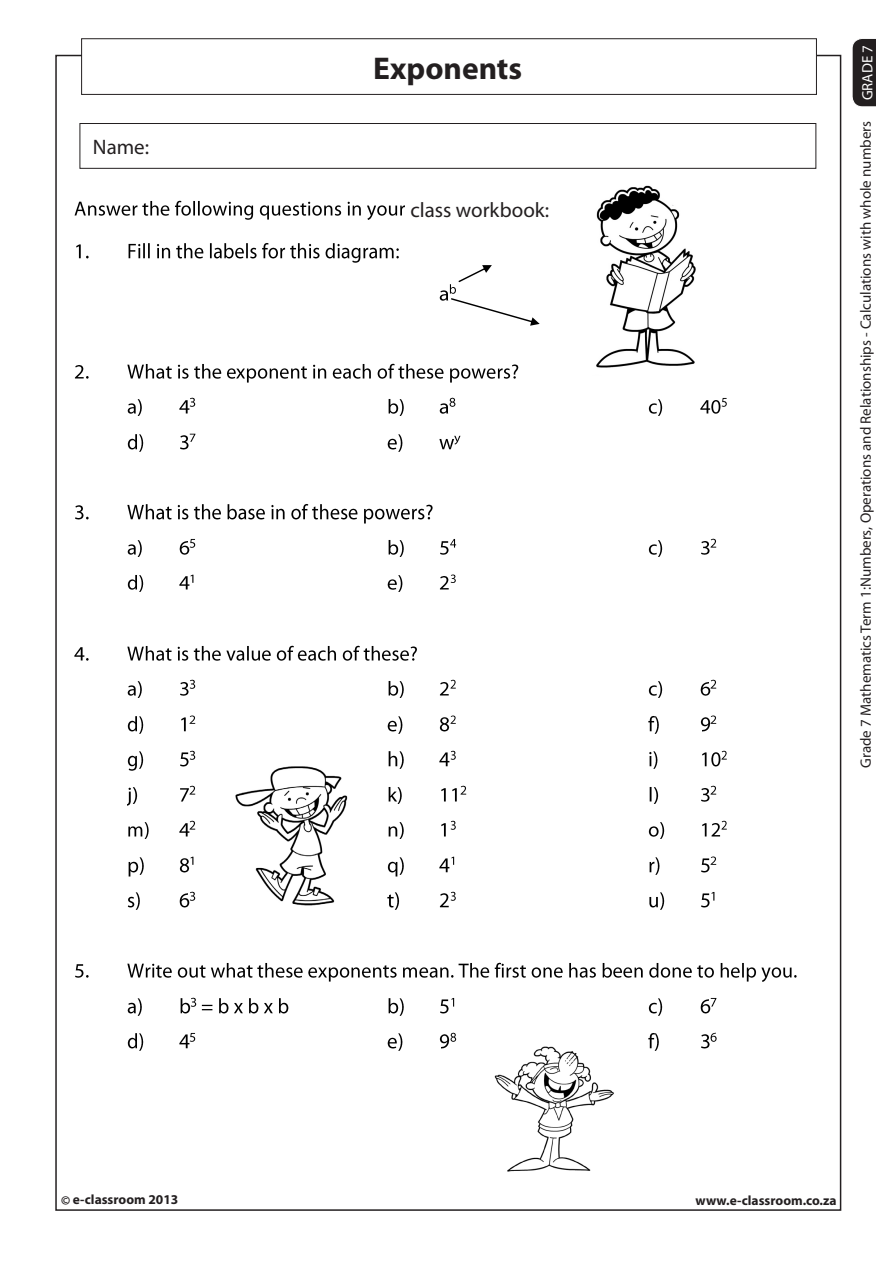
<style>
.page{position:relative;width:893px;height:1263px;background:#fff}
.page>*{position:absolute;margin:0;border:0;box-sizing:border-box;transform-origin:0 0}
.t1{font:700 31.5px "Myriad Pro";color:#231f20}
.t2{font:21px "Myriad Pro";color:#231f20}
.t3{font:15px "Myriad Pro";color:#231f20}
.t4{font:15px "Myriad Pro";color:#fff}
.t5{font:700 13.5px "Myriad Pro";color:#231f20}
</style>
<div class="page">
<div style="left:81px;top:38px;width:736px;height:57px;border:1px solid #231f20"></div>
<svg style="left:852px;top:38px;width:24px;height:69px;background:#332f30"></svg>
<svg style="left:80px;top:123px;width:736px;height:46px"></svg>
<img style="left:75px;top:200px;width:330px;height:20px">
<img style="left:76px;top:244px;width:13px;height:15px">
<img style="left:128px;top:243px;width:271px;height:20px">
<img style="left:440px;top:284px;width:10px;height:17px">
<img style="left:450px;top:282px;width:10px;height:12px">
<img style="left:75px;top:365px;width:14px;height:14px">
<img style="left:127px;top:364px;width:109px;height:15px">
<img style="left:236px;top:363px;width:283px;height:20px">
<img style="left:127px;top:399px;width:15px;height:17px">
<img style="left:179px;top:400px;width:11px;height:14px">
<img style="left:190px;top:397px;width:6px;height:10px">
<img style="left:388px;top:399px;width:16px;height:17px">
<img style="left:440px;top:399px;width:10px;height:15px">
<img style="left:450px;top:397px;width:6px;height:10px">
<img style="left:648px;top:399px;width:15px;height:17px">
<img style="left:700px;top:400px;width:21px;height:14px">
<img style="left:721px;top:397px;width:6px;height:10px">
<img style="left:127px;top:434px;width:17px;height:18px">
<img style="left:180px;top:433px;width:10px;height:17px">
<img style="left:190px;top:433px;width:6px;height:9px">
<img style="left:388px;top:434px;width:15px;height:18px">
<img style="left:440px;top:435px;width:15px;height:15px">
<img style="left:455px;top:435px;width:6px;height:10px">
<img style="left:75px;top:505px;width:14px;height:15px">
<img style="left:127px;top:504px;width:306px;height:20px">
<img style="left:127px;top:540px;width:15px;height:17px">
<img style="left:179px;top:541px;width:11px;height:14px">
<img style="left:190px;top:538px;width:6px;height:10px">
<img style="left:388px;top:540px;width:16px;height:17px">
<img style="left:440px;top:541px;width:9px;height:14px">
<img style="left:450px;top:538px;width:7px;height:10px">
<img style="left:648px;top:540px;width:15px;height:17px">
<img style="left:701px;top:539px;width:10px;height:16px">
<img style="left:711px;top:538px;width:6px;height:10px">
<img style="left:127px;top:575px;width:17px;height:17px">
<img style="left:179px;top:576px;width:11px;height:14px">
<img style="left:190px;top:574px;width:4px;height:9px">
<img style="left:388px;top:575px;width:15px;height:17px">
<img style="left:440px;top:576px;width:9px;height:14px">
<img style="left:450px;top:574px;width:6px;height:9px">
<img style="left:75px;top:647px;width:14px;height:14px">
<img style="left:127px;top:645px;width:290px;height:16px">
<img style="left:127px;top:681px;width:15px;height:17px">
<img style="left:180px;top:682px;width:10px;height:14px">
<img style="left:190px;top:679px;width:6px;height:10px">
<img style="left:388px;top:681px;width:16px;height:17px">
<img style="left:440px;top:682px;width:9px;height:14px">
<img style="left:450px;top:679px;width:6px;height:10px">
<img style="left:648px;top:681px;width:15px;height:17px">
<img style="left:700px;top:680px;width:11px;height:16px">
<img style="left:711px;top:679px;width:6px;height:10px">
<img style="left:127px;top:716px;width:17px;height:18px">
<img style="left:181px;top:716px;width:9px;height:16px">
<img style="left:190px;top:715px;width:6px;height:9px">
<img style="left:388px;top:716px;width:15px;height:18px">
<img style="left:440px;top:717px;width:10px;height:15px">
<img style="left:450px;top:715px;width:6px;height:9px">
<img style="left:648px;top:716px;width:11px;height:18px">
<img style="left:700px;top:716px;width:11px;height:16px">
<img style="left:711px;top:715px;width:6px;height:9px">
<img style="left:127px;top:751px;width:17px;height:20px">
<img style="left:180px;top:752px;width:10px;height:15px">
<img style="left:190px;top:750px;width:6px;height:10px">
<img style="left:388px;top:751px;width:16px;height:18px">
<img style="left:440px;top:752px;width:10px;height:15px">
<img style="left:450px;top:750px;width:6px;height:10px">
<img style="left:649px;top:751px;width:9px;height:18px">
<img style="left:702px;top:752px;width:19px;height:15px">
<img style="left:721px;top:750px;width:6px;height:10px">
<img style="left:127px;top:787px;width:11px;height:19px">
<img style="left:180px;top:786px;width:10px;height:16px">
<img style="left:190px;top:785px;width:6px;height:10px">
<img style="left:388px;top:787px;width:14px;height:17px">
<img style="left:441px;top:786px;width:20px;height:16px">
<img style="left:461px;top:785px;width:6px;height:10px">
<img style="left:649px;top:787px;width:10px;height:17px">
<img style="left:701px;top:786px;width:10px;height:16px">
<img style="left:711px;top:785px;width:6px;height:10px">
<img style="left:128px;top:822px;width:21px;height:17px">
<img style="left:179px;top:821px;width:11px;height:16px">
<img style="left:190px;top:820px;width:6px;height:10px">
<img style="left:388px;top:822px;width:16px;height:17px">
<img style="left:441px;top:823px;width:5px;height:14px">
<img style="left:450px;top:820px;width:6px;height:10px">
<img style="left:648px;top:822px;width:17px;height:17px">
<img style="left:702px;top:823px;width:19px;height:14px">
<img style="left:721px;top:820px;width:6px;height:10px">
<img style="left:128px;top:857px;width:16px;height:20px">
<img style="left:179px;top:858px;width:11px;height:15px">
<img style="left:190px;top:856px;width:4px;height:9px">
<img style="left:388px;top:857px;width:16px;height:20px">
<img style="left:440px;top:858px;width:10px;height:15px">
<img style="left:451px;top:856px;width:4px;height:9px">
<img style="left:649px;top:857px;width:11px;height:18px">
<img style="left:701px;top:857px;width:10px;height:16px">
<img style="left:711px;top:856px;width:6px;height:9px">
<img style="left:127px;top:892px;width:13px;height:18px">
<img style="left:179px;top:893px;width:11px;height:15px">
<img style="left:190px;top:891px;width:6px;height:10px">
<img style="left:388px;top:892px;width:11px;height:18px">
<img style="left:440px;top:893px;width:9px;height:15px">
<img style="left:450px;top:891px;width:6px;height:10px">
<img style="left:649px;top:892px;width:16px;height:18px">
<img style="left:701px;top:893px;width:9px;height:15px">
<img style="left:711px;top:892px;width:4px;height:9px">
<img style="left:75px;top:964px;width:14px;height:14px">
<img style="left:127px;top:963px;width:126px;height:15px">
<img style="left:257px;top:962px;width:540px;height:20px">
<img style="left:127px;top:998px;width:15px;height:18px">
<img style="left:180px;top:998px;width:109px;height:16px">
<img style="left:191px;top:997px;width:12px;height:12px">
<img style="left:388px;top:998px;width:16px;height:18px">
<img style="left:440px;top:999px;width:9px;height:15px">
<img style="left:451px;top:997px;width:4px;height:10px">
<img style="left:648px;top:998px;width:15px;height:18px">
<img style="left:700px;top:998px;width:11px;height:16px">
<img style="left:711px;top:997px;width:6px;height:10px">
<img style="left:127px;top:1033px;width:17px;height:18px">
<img style="left:179px;top:1034px;width:11px;height:15px">
<img style="left:190px;top:1032px;width:6px;height:10px">
<img style="left:388px;top:1033px;width:15px;height:18px">
<img style="left:440px;top:1034px;width:10px;height:15px">
<img style="left:450px;top:1032px;width:7px;height:10px">
<img style="left:648px;top:1033px;width:11px;height:18px">
<img style="left:701px;top:1034px;width:10px;height:15px">
<img style="left:711px;top:1032px;width:6px;height:10px">
<svg style="left:458px;top:265px;width:34px;height:17px"></svg>
<svg style="left:451px;top:298px;width:89px;height:28px"></svg>
<img style="left:596px;top:185px;width:100px;height:183px">
<img style="left:494px;top:1046px;width:120px;height:126px">
<img style="left:235px;top:766px;width:113px;height:140px">
<p class="t2" style="left:93px;top:134px;width:58px">Name:</p>
<p class="t1" style="left:373px;top:48px;width:150px">Exponents</p>
<p class="t2" style="left:410px;top:197px;width:140px">class workbook:</p>
<p class="t4" style="left:858px;top:100px;width:57px;rotate:-90deg">GRADE 7</p>
<p class="t3" style="left:857px;top:768px;width:648px;rotate:-90deg">Grade 7 Mathematics Term 1:Numbers, Operations and Relationships - Calculations with whole numbers</p>
<p class="t5" style="left:73px;top:1190px;width:107px">e-classroom 2013</p>
<p class="t5" style="left:696px;top:1192px;width:142px">www.e-classroom.co.za</p>
<p class="t5" style="left:61px;top:1192px;width:11px">©</p>
</div>
